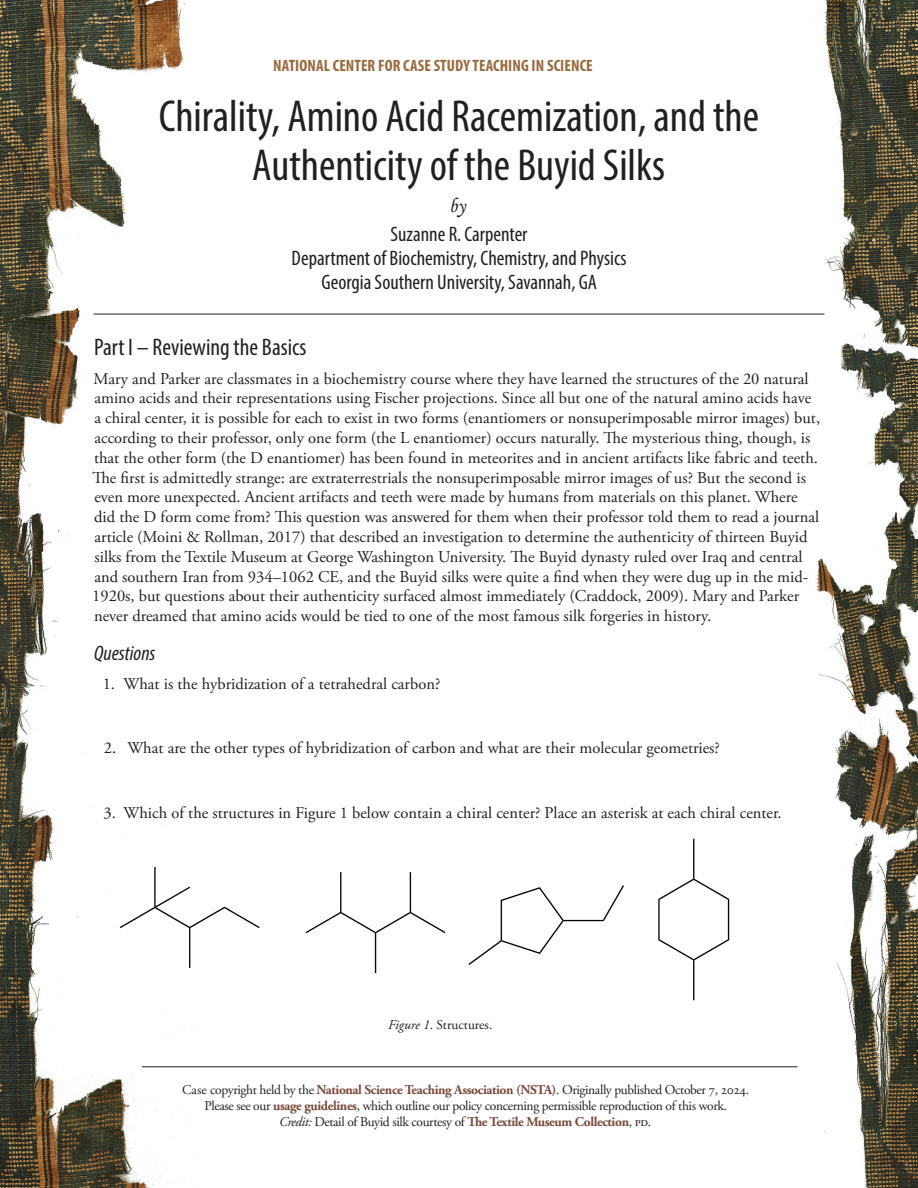
<style>
.page{position:relative;width:918px;height:1188px;background:#fff}
.page>*{position:absolute;margin:0;border:0;box-sizing:border-box;transform-origin:0 0}
.t1{font:condensed 45px/49.5px "Myriad Pro";color:#231f20;text-align:center}
.t2{font:condensed 24px "Myriad Pro";color:#231f20}
.Author{font:condensed 21px/24px "Myriad Pro";color:#231f20;text-align:center}
.t3{font:italic condensed 21px "Myriad Pro";color:#231f20}
.t4{font:21px "Monotype Corsiva";color:#231f20;scale:.93 1}
.Numbered_List{font:16.5px/19.8px "Adobe Garamond Pro";color:#231f20}
.NCCSTS{font:700 condensed 16.5px "Myriad Pro";letter-spacing:.005em;color:#9a6a3c}
.Figure{font:13.5px/16.2px "Adobe Garamond Pro";letter-spacing:-.03em;color:#231f20;text-align:center}
.Figure-2{font:13.5px "Adobe Garamond Pro";color:#231f20}
.s1{font-style:italic}
.s2{font-weight:700;color:#79493a}
</style>
<div class="page">
<img style="left:807px;top:0;width:111px;height:1188px">
<img style="left:0;top:0;width:197px;height:1188px">
<hr style="left:131px;top:1067px;width:667px;height:1px;background:#231f20">
<hr style="left:94px;top:314px;width:730px;height:1px;background:#231f20">
<img style="left:118px;top:836px;width:612px;height:166px">
<div style="left:69px;top:971px;width:72px;height:102px;background:#fff"></div>
<p class="NCCSTS" style="left:273px;top:55px;width:321px">NATIONAL CENTER FOR CASE STUDY TEACHING IN SCIENCE</p>
<h1 class="t1" style="left:159px;top:90px;width:602px">Chirality, Amino Acid Racemization, and the<br>Authenticity of the Buyid Silks</h1>
<p class="t4" style="left:449px;top:193px;width:19px">by</p>
<p class="Author" style="left:292px;top:222px;width:336px">Suzanne R. Carpenter<br>Department of Biochemistry, Chemistry, and Physics<br>Georgia Southern University, Savannah, GA</p>
<h2 class="t2" style="left:94px;top:332px;width:214px">Part I – Reviewing the Basics</h2>
<p class="Numbered_List" style="left:92px;top:369px;width:729px">Mary and Parker are classmates in a biochemistry course where they have learned the structures of the 20 natural amino acids and their representations using Fischer projections. Since all but one of the natural amino acids have<br>a chiral center, it is possible for each to exist in two forms (enantiomers or nonsuperimposable mirror images) but, according to their professor, only one form (the L enantiomer) occurs naturally. The mysterious thing, though, is that the other form (the D enantiomer) has been found in meteorites and in ancient artifacts like fabric and teeth.<br>The first is admittedly strange: are extraterrestrials the nonsuperimposable mirror images of us? But the second is even more unexpected. Ancient artifacts and teeth were made by humans from materials on this planet. Where did the D form come from? This question was answered for them when their professor told them to read a journal article (Moini &amp; Rollman, 2017) that described an investigation to determine the authenticity of thirteen Buyid silks from the Textile Museum at George Washington University. The Buyid dynasty ruled over Iraq and central and southern Iran from 934–1062 CE, and the Buyid silks were quite a find when they were dug up in the mid-1920s, but questions about their authenticity surfaced almost immediately (Craddock, 2009). Mary and Parker never dreamed that amino acids would be tied to one of the most famous silk forgeries in history.</p>
<h3 class="t3" style="left:94px;top:640px;width:63px">Questions</h3>
<p class="Numbered_List" style="left:103px;top:674px;width:339px">1. What is the hybridization of a tetrahedral carbon?</p>
<p class="Numbered_List" style="left:104px;top:739px;width:618px">2. What are the other types of hybridization of carbon and what are their molecular geometries?</p>
<p class="Numbered_List" style="left:104px;top:804px;width:680px">3. Which of the structures in Figure 1 below contain a chiral center? Place an asterisk at each chiral center.</p>
<p class="Figure-2" style="left:388px;top:1016px;width:106px"><span class="s1">Figure 1</span>. Structures.</p>
<p class="Figure" style="left:182px;top:1082px;width:568px">Case copyright held by the <span class="s2">National Science Teaching Association (NSTA)</span>. Originally published October 7, 2024.<br>Please see our <span class="s2">usage guidelines</span>, which outline our policy concerning permissible reproduction of this work.<br><span class="s1">Credit:</span> Detail of Buyid silk courtesy of <span class="s2">The Textile Museum Collection</span>, pd.</p>
</div>
